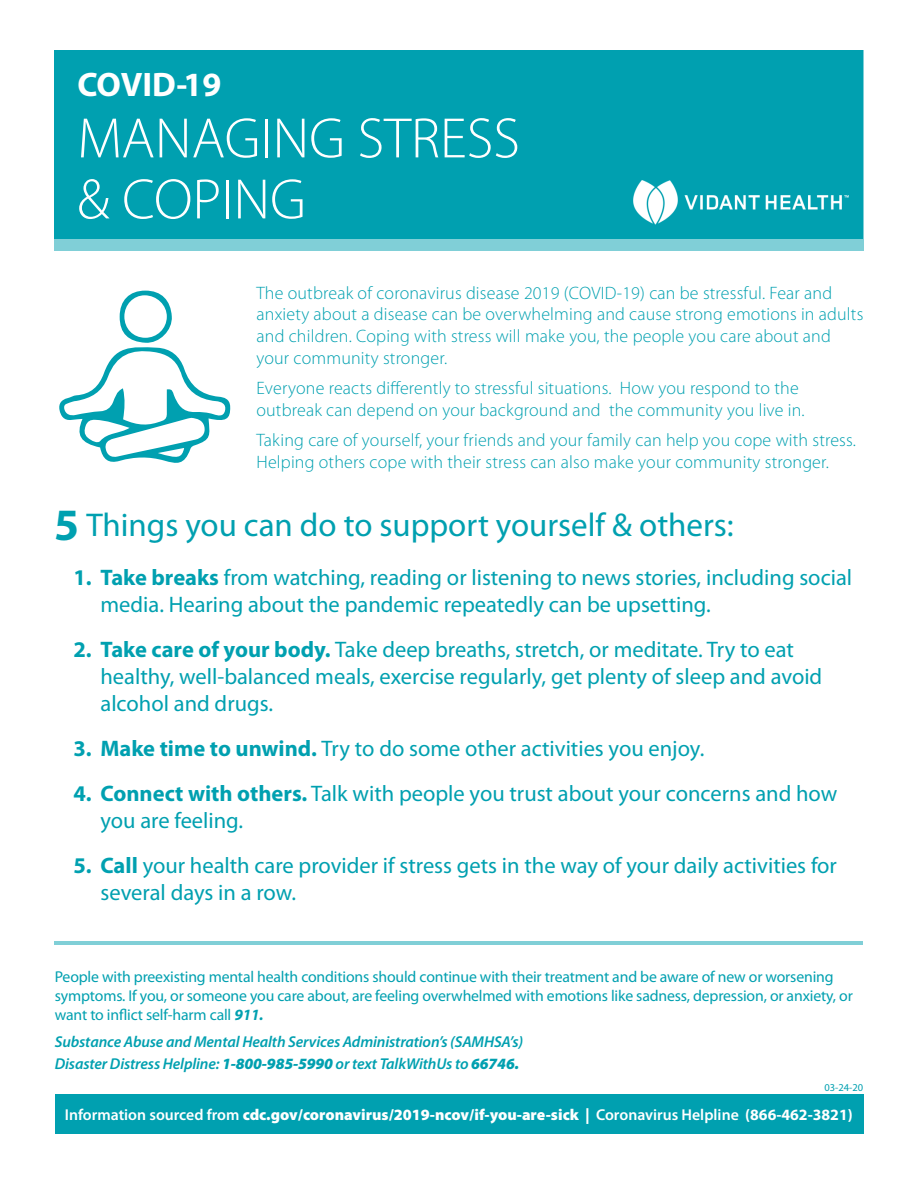
<style>
.page{position:relative;width:918px;height:1188px;background:#fff}
.page>*{position:absolute;margin:0;border:0;box-sizing:border-box;transform-origin:0 0}
.t1{font:300 57.45px "Myriad Pro";color:#fff}
.t2{font:700 34.05px "Myriad Pro";color:#fff}
.EDUS_BULLETS{font:33px "Myriad Pro";color:#00a0b0}
.t3{font:22.5px/27px "Myriad Pro";color:#00a0b0}
.EDUS_BULLETS-2{font:300 18px/21.6px "Myriad Pro";letter-spacing:.01em;color:#00a0b0}
.EDUS_BULLETS-3{font:15.75px/18.9px "Myriad Pro";letter-spacing:-.01em;color:#00a0b0}
.EDUS_BULLETS-4{font:italic 600 15.75px/21.6px "Myriad Pro";letter-spacing:-.01em;color:#00a0b0}
.t4{font:900 15.75px "Myriad Pro";color:#fff}
.t5{font:10.5px "Myriad Pro";color:#00a0b0}
.s1{font-weight:700;font-size:45px}
.s2{font-weight:700}
.s3{font-weight:700;font-style:italic}
.s4{font-weight:900}
.s5{font-weight:600}
</style>
<div class="page">
<svg style="left:54px;top:50px;width:810px;height:201px;background:#72c9d2"></svg>
<div style="left:55px;top:50px;width:808px;height:188px;background:#00a0b0"></div>
<div style="left:55px;top:1095px;width:808px;height:39px;background:#00a0b0"></div>
<img style="left:634px;top:180px;width:214px;height:45px">
<svg style="left:59px;top:291px;width:172px;height:172px"></svg>
<hr style="left:54px;top:941px;width:809px;height:4px;background:#80cfd7">
<p class="t2" style="left:77px;top:66px;width:146px">COVID-19</p>
<p class="t1" style="left:77px;top:107px;width:444px">MANAGING STRESS</p>
<p class="t1" style="left:77px;top:168px;width:230px">&amp; COPING</p>
<p class="EDUS_BULLETS-2" style="left:256px;top:282px;width:608px">The outbreak of coronavirus disease 2019 (COVID-19) can be stressful. Fear and anxiety about a disease can be overwhelming and cause strong emotions in adults and children. Coping with stress will make you, the people you care about and your community stronger.</p>
<p class="EDUS_BULLETS-2" style="left:256px;top:378px;width:550px">Everyone reacts differently to stressful situations. How you respond to the outbreak can depend on your background and the community you live in.</p>
<p class="EDUS_BULLETS-2" style="left:256px;top:430px;width:601px">Taking care of yourself, your friends and your family can help you cope with stress.<br>Helping others cope with their stress can also make your community stronger.</p>
<p class="EDUS_BULLETS" style="left:54px;top:507px;width:681px"><span class="s1">5</span> Things you can do to support yourself &amp; others:</p>
<p class="t3" style="left:100px;top:565px;width:753px;text-indent:-27px"><span class="s2">1. Take breaks</span> from watching, reading or listening to news stories, including social media. Hearing about the pandemic repeatedly can be upsetting.</p>
<p class="t3" style="left:100px;top:637px;width:723px;text-indent:-27px"><span class="s2">2. Take care of your body.</span> Take deep breaths, stretch, or meditate. Try to eat healthy, well-balanced meals, exercise regularly, get plenty of sleep and avoid alcohol and drugs.</p>
<p class="t3" style="left:74px;top:736px;width:632px"><span class="s2">3. Make time to unwind.</span> Try to do some other activities you enjoy.</p>
<p class="t3" style="left:100px;top:781px;width:738px;text-indent:-27px"><span class="s2">4. Connect with others.</span> Talk with people you trust about your concerns and how you are feeling.</p>
<p class="t3" style="left:100px;top:853px;width:738px;text-indent:-27px"><span class="s2">5. Call</span> your health care provider if stress gets in the way of your daily activities for several days in a row.</p>
<p class="EDUS_BULLETS-3" style="left:55px;top:967px;width:800px">People with preexisting mental health conditions should continue with their treatment and be aware of new or worsening symptoms. If you, or someone you care about, are feeling overwhelmed with emotions like sadness, depression, or anxiety, or want to inflict self-harm call <span class="s3">911.</span></p>
<p class="EDUS_BULLETS-4" style="left:55px;top:1032px;width:470px">Substance Abuse and Mental Health Services Administration’s (SAMHSA’s)<br>Disaster Distress Helpline: <span class="s4">1-800-985-5990</span> or text TalkWithUs to <span class="s4">66746.</span></p>
<p class="t4" style="left:65px;top:1106px;width:789px"><span class="s5">Information sourced from</span> cdc.gov/coronavirus/2019-ncov/if-you-are-sick | <span class="s5">Coronavirus Helpline</span> <span class="s2">(866-462-3821)</span></p>
<p class="t5" style="left:824px;top:1081px;width:40px">03-24-20</p>
</div>
